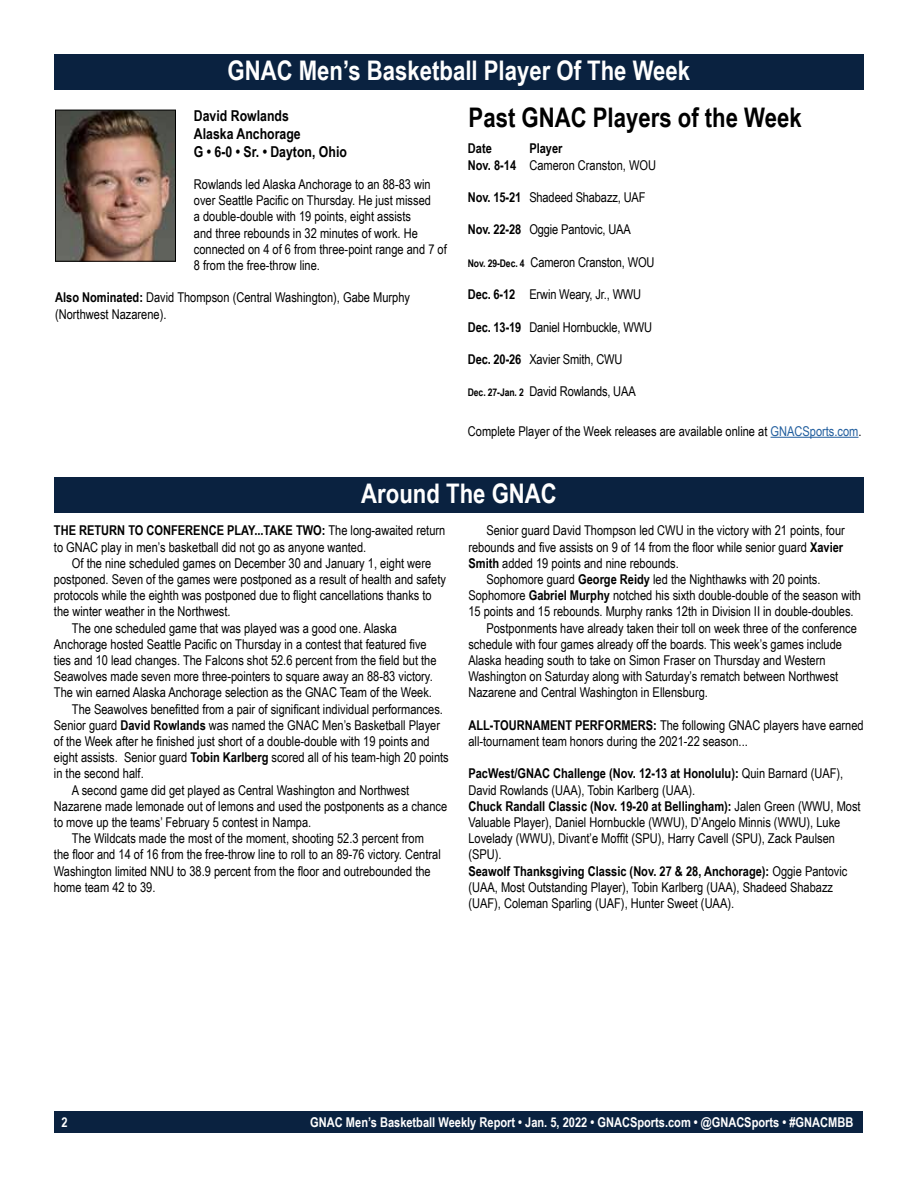
<style>
.page{position:relative;width:918px;height:1188px;background:#fff}
.page>*{position:absolute;margin:0;border:0;box-sizing:border-box;transform-origin:0 0}
.t1{font:700 27px "Arial Narrow";color:#fff}
.t2{font:700 27px "Arial Narrow";color:#000}
.t3{font:700 15px/18px "Arial Narrow";color:#000}
.t4{font:13.5px/16.2px "Arial Narrow";color:#000}
.t5{font:700 13.5px "Arial Narrow";color:#fff}
.t6{font:700 13.5px "Arial Narrow";color:#000}
.s1{font-weight:700}
.s2{font-weight:700;font-size:10.5px}
.s3{color:#215e9e}
</style>
<div class="page">
<div style="left:55px;top:1111px;width:808px;height:22px;background:#0a2240"></div>
<div style="left:54px;top:477px;width:810px;height:36px;background:#0a2240"></div>
<div style="left:54px;top:54px;width:810px;height:36px;background:#0a2240"></div>
<hr style="left:771px;top:437px;width:88px;height:1px;background:#215e9e">
<img style="left:57px;top:112px;width:117px;height:148px">
<div style="left:55px;top:110px;width:121px;height:152px;border:1px solid #000"></div>
<h1 class="t1" style="left:228px;top:50px;width:464px">GNAC Men’s Basketball Player Of The Week</h1>
<h1 class="t2" style="left:469px;top:97px;width:335px">Past GNAC Players of the Week</h1>
<p class="t6" style="left:468px;top:138px;width:25px">Date</p>
<p class="t3" style="left:194px;top:106px;width:155px">David Rowlands<br>Alaska Anchorage<br>G • 6-0 • Sr. • Dayton, Ohio</p>
<p class="t4" style="left:194px;top:176px;width:254px">Rowlands led Alaska Anchorage to an 88-83 win over Seattle Pacific on Thursday. He just missed<br>a double-double with 19 points, eight assists<br>and three rebounds in 32 minutes of work. He connected on 4 of 6 from three-point range and 7 of 8 from the free-throw line.</p>
<p class="t4" style="left:55px;top:289px;width:357px"><span class="s1">Also Nominated:</span> David Thompson (Central Washington), Gabe Murphy (Northwest Nazarene).</p>
<p class="t4" style="left:468px;top:140px;width:190px;text-indent:62px"><span class="s1">Player<br>Nov. 8-14</span> Cameron Cranston, WOU</p>
<p class="t4" style="left:468px;top:189px;width:179px"><span class="s1">Nov. 15-21</span> Shadeed Shabazz, UAF</p>
<p class="t4" style="left:468px;top:221px;width:165px"><span class="s1">Nov. 22-28</span> Oggie Pantovic, UAA</p>
<p class="t4" style="left:468px;top:253px;width:188px"><span class="s2">Nov. 29-Dec. 4</span> Cameron Cranston, WOU</p>
<p class="t4" style="left:468px;top:286px;width:175px"><span class="s1">Dec. 6-12</span> Erwin Weary, Jr., WWU</p>
<p class="t4" style="left:468px;top:318px;width:186px"><span class="s1">Dec. 13-19</span> Daniel Hornbuckle, WWU</p>
<p class="t4" style="left:468px;top:351px;width:156px"><span class="s1">Dec. 20-26</span> Xavier Smith, CWU</p>
<p class="t4" style="left:468px;top:383px;width:169px"><span class="s2">Dec. 27-Jan. 2</span> David Rowlands, UAA</p>
<p class="t4" style="left:468px;top:422px;width:395px">Complete Player of the Week releases are available online at <span class="s3">GNACSports.com</span>.</p>
<h1 class="t1" style="left:361px;top:473px;width:197px">Around The GNAC</h1>
<p class="t4" style="left:54px;top:522px;width:393px"><span class="s1">THE RETURN TO CONFERENCE PLAY...TAKE TWO:</span> The long-awaited return to GNAC play in men’s basketball did not go as anyone wanted.</p>
<p class="t4" style="left:72px;top:555px;width:361px">Of the nine scheduled games on December 30 and January 1, eight were</p>
<p class="t4" style="left:54px;top:571px;width:394px">postponed. Seven of the games were postponed as a result of health and safety</p>
<p class="t4" style="left:54px;top:587px;width:379px">protocols while the eighth was postponed due to flight cancellations thanks to</p>
<p class="t4" style="left:54px;top:603px;width:178px">the winter weather in the Northwest.</p>
<p class="t4" style="left:72px;top:619px;width:326px">The one scheduled game that was played was a good one. Alaska</p>
<p class="t4" style="left:54px;top:636px;width:374px">Anchorage hosted Seattle Pacific on Thursday in a contest that featured five</p>
<p class="t4" style="left:54px;top:652px;width:384px">ties and 10 lead changes. The Falcons shot 52.6 percent from the field but the</p>
<p class="t4" style="left:54px;top:668px;width:380px">Seawolves made seven more three-pointers to square away an 88-83 victory.</p>
<p class="t4" style="left:54px;top:684px;width:380px">The win earned Alaska Anchorage selection as the GNAC Team of the Week.</p>
<p class="t4" style="left:72px;top:700px;width:373px">The Seawolves benefitted from a pair of significant individual performances.</p>
<p class="t4" style="left:54px;top:717px;width:388px">Senior guard <span class="s1">David Rowlands</span> was named the GNAC Men’s Basketball Player</p>
<p class="t4" style="left:54px;top:733px;width:377px">of the Week after he finished just short of a double-double with 19 points and</p>
<p class="t4" style="left:54px;top:749px;width:396px">eight assists. Senior guard <span class="s1">Tobin Karlberg</span> scored all of his team-high 20 points</p>
<p class="t4" style="left:54px;top:765px;width:91px">in the second half.</p>
<p class="t4" style="left:72px;top:781px;width:339px">A second game did get played as Central Washington and Northwest</p>
<p class="t4" style="left:54px;top:798px;width:395px">Nazarene made lemonade out of lemons and used the postponents as a chance</p>
<p class="t4" style="left:54px;top:814px;width:259px">to move up the teams’ February 5 contest in Nampa.</p>
<p class="t4" style="left:72px;top:830px;width:353px">The Wildcats made the most of the moment, shooting 52.3 percent from</p>
<p class="t4" style="left:54px;top:846px;width:388px">the floor and 14 of 16 from the free-throw line to roll to an 89-76 victory. Central</p>
<p class="t4" style="left:54px;top:862px;width:378px">Washington limited NNU to 38.9 percent from the floor and outrebounded the</p>
<p class="t4" style="left:54px;top:879px;width:103px">home team 42 to 39.</p>
<p class="t4" style="left:486px;top:522px;width:360px">Senior guard David Thompson led CWU in the victory with 21 points, four</p>
<p class="t4" style="left:468px;top:538px;width:376px">rebounds and five assists on 9 of 14 from the floor while senior guard <span class="s1">Xavier</span></p>
<p class="t4" style="left:468px;top:555px;width:212px"><span class="s1">Smith</span> added 19 points and nine rebounds.</p>
<p class="t4" style="left:486px;top:571px;width:336px">Sophomore guard <span class="s1">George Reidy</span> led the Nighthawks with 20 points.</p>
<p class="t4" style="left:468px;top:587px;width:394px">Sophomore <span class="s1">Gabriel Murphy</span> notched his sixth double-double of the season with</p>
<p class="t4" style="left:468px;top:603px;width:387px">15 points and 15 rebounds. Murphy ranks 12th in Division II in double-doubles.</p>
<p class="t4" style="left:486px;top:619px;width:372px">Postponments have already taken their toll on week three of the conference</p>
<p class="t4" style="left:468px;top:636px;width:375px">schedule with four games already off the boards. This week’s games include</p>
<p class="t4" style="left:468px;top:652px;width:359px">Alaska heading south to take on Simon Fraser on Thursday and Western</p>
<p class="t4" style="left:468px;top:668px;width:371px">Washington on Saturday along with Saturday’s rematch between Northwest</p>
<p class="t4" style="left:468px;top:684px;width:241px">Nazarene and Central Washington in Ellensburg.</p>
<p class="t4" style="left:468px;top:717px;width:397px"><span class="s1">ALL-TOURNAMENT PERFORMERS:</span> The following GNAC players have earned all-tournament team honors during the 2021-22 season...</p>
<p class="t4" style="left:468px;top:765px;width:394px"><span class="s1">PacWest/GNAC Challenge (Nov. 12-13 at Honolulu):</span> Quin Barnard (UAF), David Rowlands (UAA), Tobin Karlberg (UAA).<br><span class="s1">Chuck Randall Classic (Nov. 19-20 at Bellingham):</span> Jalen Green (WWU, Most Valuable Player), Daniel Hornbuckle (WWU), D’Angelo Minnis (WWU), Luke Lovelady (WWU), Divant’e Moffit (SPU), Harry Cavell (SPU), Zack Paulsen (SPU).<br><span class="s1">Seawolf Thanksgiving Classic (Nov. 27 &amp; 28, Anchorage):</span> Oggie Pantovic (UAA, Most Outstanding Player), Tobin Karlberg (UAA), Shadeed Shabazz (UAF), Coleman Sparling (UAF), Hunter Sweet (UAA).</p>
<p class="t5" style="left:61px;top:1112px;width:8px">2</p>
<p class="t5" style="left:310px;top:1112px;width:545px">GNAC Men’s Basketball Weekly Report • Jan. 5, 2022 • GNACSports.com • @GNACSports • #GNACMBB</p>
</div>
